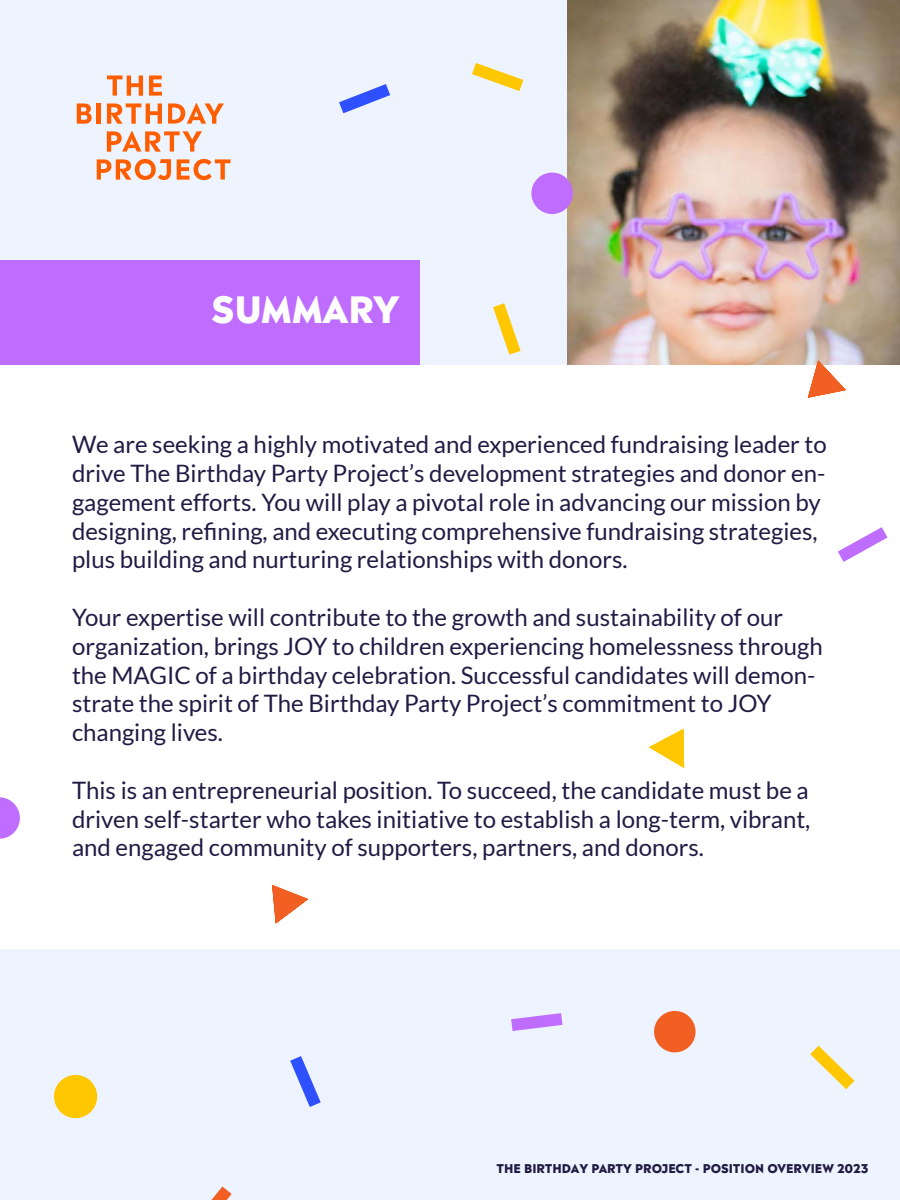
<style>
.page{position:relative;width:900px;height:1200px;background:#edf3ff}
.page>*{position:absolute;margin:0;border:0;box-sizing:border-box;transform-origin:0 0}
.t1{font:800 36px "Madera W01";letter-spacing:-.01em;color:#fff}
.t2{font:24px/28.8px "Lato";color:#211b44}
.t3{font:800 12px "Madera W01";color:#211b44}
</style>
<div class="page">
<svg style="left:107px;top:75px;width:36px;height:21px"></svg>
<svg style="left:149px;top:75px;width:13px;height:21px"></svg>
<svg style="left:77px;top:103px;width:15px;height:21px"></svg>
<hr style="left:97px;top:103px;width:4px;height:21px;background:#ff5e00">
<svg style="left:107px;top:103px;width:55px;height:21px"></svg>
<svg style="left:168px;top:103px;width:56px;height:21px"></svg>
<svg style="left:107px;top:131px;width:95px;height:21px"></svg>
<svg style="left:97px;top:159px;width:74px;height:21px"></svg>
<svg style="left:177px;top:159px;width:53px;height:21px"></svg>
<div style="left:0;top:260px;width:420px;height:105px;background:#bf6dff"></div>
<img style="left:567px;top:0;width:333px;height:365px">
<div style="left:0;top:365px;width:900px;height:584px;background:#fff"></div>
<svg style="left:272px;top:885px;width:36px;height:39px"></svg>
<svg style="left:511px;top:1013px;width:51px;height:18px"></svg>
<svg style="left:290px;top:1056px;width:31px;height:51px"></svg>
<svg style="left:810px;top:1046px;width:45px;height:43px"></svg>
<svg style="left:649px;top:729px;width:35px;height:39px"></svg>
<svg style="left:654px;top:1010px;width:42px;height:43px"></svg>
<svg style="left:472px;top:63px;width:51px;height:28px"></svg>
<svg style="left:339px;top:84px;width:51px;height:29px"></svg>
<svg style="left:808px;top:360px;width:38px;height:38px"></svg>
<svg style="left:493px;top:303px;width:28px;height:52px"></svg>
<svg style="left:838px;top:527px;width:50px;height:35px"></svg>
<svg style="left:531px;top:170px;width:45px;height:47px"></svg>
<svg style="left:211px;top:1186px;width:21px;height:14px"></svg>
<svg style="left:0;top:797px;width:20px;height:42px"></svg>
<svg style="left:54px;top:1075px;width:44px;height:44px"></svg>
<p class="t1" style="left:212px;top:285px;width:189px">SUMMARY</p>
<p class="t2" style="left:72px;top:430px;width:756px">We are seeking a highly motivated and experienced fundraising leader to drive The Birthday Party Project’s development strategies and donor en&shy;gagement efforts. You will play a pivotal role in advancing our mission by designing, refining, and executing comprehensive fundraising strategies, plus building and nurturing relationships with donors.</p>
<p class="t2" style="left:72px;top:603px;width:752px">Your expertise will contribute to the growth and sustainability of our organization, brings JOY to children experiencing homelessness through the MAGIC of a birthday celebration. Successful candidates will demon&shy;strate the spirit of The Birthday Party Project’s commitment to JOY changing lives.</p>
<p class="t2" style="left:72px;top:775px;width:740px;text-align:justify">This is an entrepreneurial position. To succeed, the candidate must be a driven self-starter who takes initiative to establish a long-term, vibrant, and engaged community of supporters, partners, and donors.</p>
<p class="t3" style="left:496px;top:1161px;width:374px">THE BIRTHDAY PARTY PROJECT - POSITION OVERVIEW 2023</p>
</div>
